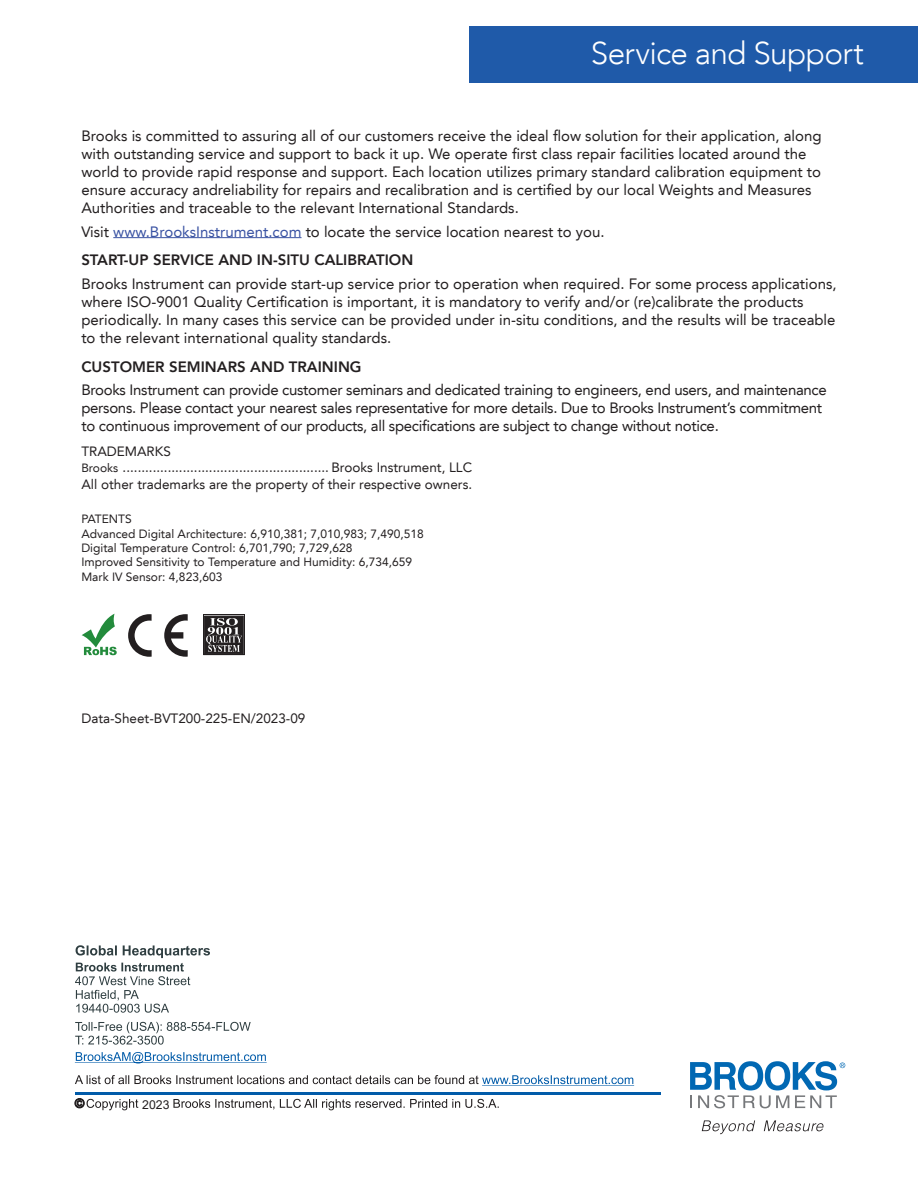
<style>
.page{position:relative;width:918px;height:1188px;background:#fff}
.page>*{position:absolute;margin:0;border:0;box-sizing:border-box;transform-origin:0 0}
.broDS-Mid-page_SH{font:300 31.5px "Avenir LT";letter-spacing:-.025em;color:#fff}
.t1{font:15px/18px "Avenir LT";color:#231f20}
.t2{font:15px/18px "Avenir LT";letter-spacing:-.02em;color:#231f20}
.t3{font:800 15px "Avenir LT";color:#231f20}
.Phones{font:13.5px "Avenir LT";color:#231f20}
.t4{font:12.3px "Arial";color:#231f20}
.t5{font:12px "Avenir LT";color:#231f20}
.s1{color:#3a53a3}
.s2{font-size:12px}
</style>
<div class="page">
<hr style="left:113px;top:237px;width:189px;height:1px;background:#3a53a3">
<div style="left:203px;top:615px;width:42px;height:40px;background:#231f20"></div>
<svg style="left:204px;top:615px;width:40px;height:39px"></svg>
<div style="left:204px;top:616px;width:39px;height:38px;background:#2a2627"></div>
<svg style="left:205px;top:617px;width:38px;height:36px"></svg>
<svg style="left:128px;top:614px;width:24px;height:43px"></svg>
<svg style="left:164px;top:614px;width:24px;height:43px"></svg>
<hr style="left:75px;top:1092px;width:586px;height:2px;background:#015ba9">
<svg style="left:74px;top:1098px;width:425px;height:12px"></svg>
<svg style="left:75px;top:945px;width:135px;height:68px"></svg>
<svg style="left:75px;top:1022px;width:176px;height:23px"></svg>
<svg style="left:75px;top:1052px;width:192px;height:12px"></svg>
<svg style="left:75px;top:1075px;width:559px;height:11px"></svg>
<svg style="left:690px;top:1061px;width:155px;height:47px"></svg>
<svg style="left:702px;top:1120px;width:53px;height:14px"></svg>
<svg style="left:764px;top:1120px;width:60px;height:11px"></svg>
<svg style="left:82px;top:614px;width:35px;height:41px"></svg>
<div style="left:469px;top:27px;width:449px;height:56px;background:#1f5aa9"></div>
<p class="broDS-Mid-page_SH" style="left:591px;top:35px;width:275px">Service and Support</p>
<p class="t1" style="left:81px;top:127px;width:742px">Brooks is committed to assuring all of our customers receive the ideal flow solution for their application, along with outstanding service and support to back it up. We operate first class repair facilities located around the world to provide rapid response and support. Each location utilizes primary standard calibration equipment to ensure accuracy andreliability for repairs and recalibration and is certified by our local Weights and Measures Authorities and traceable to the relevant International Standards.</p>
<p class="t1" style="left:81px;top:222px;width:525px">Visit <span class="s1">www.BrooksInstrument.com</span> to locate the service location nearest to you.</p>
<p class="t3" style="left:81px;top:251px;width:333px">START-UP SERVICE AND IN-SITU CALIBRATION</p>
<p class="t1" style="left:81px;top:275px;width:757px">Brooks Instrument can provide start-up service prior to operation when required. For some process applications, where ISO-9001 Quality Certification is important, it is mandatory to verify and/or (re)calibrate the products periodically. In many cases this service can be provided under in-situ conditions, and the results will be traceable to the relevant international quality standards.</p>
<p class="t3" style="left:81px;top:357px;width:282px">CUSTOMER SEMINARS AND TRAINING</p>
<p class="t2" style="left:81px;top:381px;width:747px">Brooks Instrument can provide customer seminars and dedicated training to engineers, end users, and maintenance persons. Please contact your nearest sales representative for more details. Due to Brooks Instrument’s commitment to continuous improvement of our products, all specifications are subject to change without notice.</p>
<p class="Phones" style="left:81px;top:444px;width:91px">TRADEMARKS</p>
<p class="Phones" style="left:81px;top:460px;width:392px"><span class="s2">Brooks</span> ....................................................... Brooks Instrument, LLC</p>
<p class="Phones" style="left:81px;top:476px;width:392px">All other trademarks are the property of their respective owners.</p>
<p class="t5" style="left:81px;top:512px;width:52px">PATENTS</p>
<p class="t5" style="left:81px;top:526px;width:344px">Advanced Digital Architecture: 6,910,381; 7,010,983; 7,490,518</p>
<p class="t5" style="left:81px;top:541px;width:273px">Digital Temperature Control: 6,701,790; 7,729,628</p>
<p class="t5" style="left:81px;top:555px;width:332px">Improved Sensitivity to Temperature and Humidity: 6,734,659</p>
<p class="t5" style="left:81px;top:570px;width:142px">Mark IV Sensor: 4,823,603</p>
<p class="Phones" style="left:81px;top:711px;width:226px">Data-Sheet-BVT200-225-EN/2023-09</p>
<p class="t4" style="left:142px;top:1096px;width:29px">2023</p>
</div>
